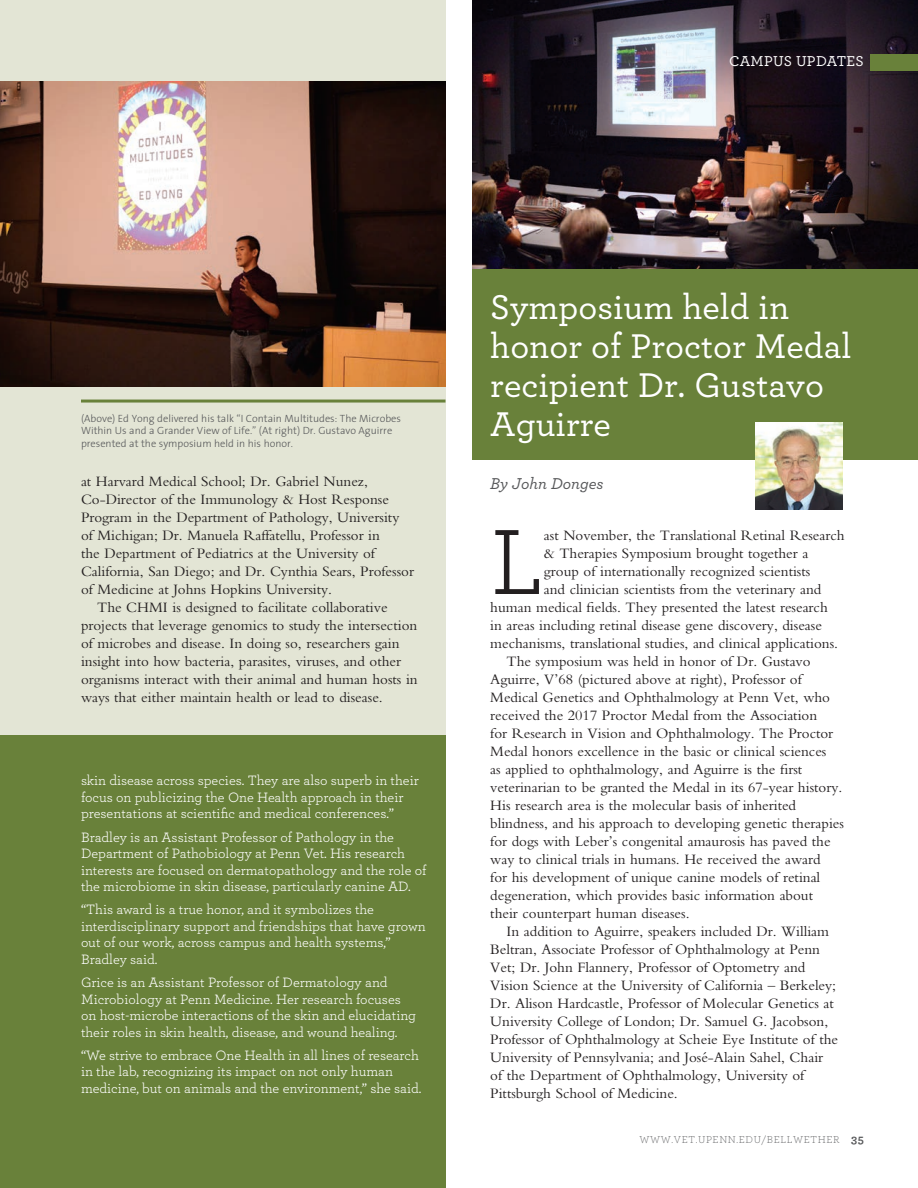
<style>
.page{position:relative;width:918px;height:1188px;background:#fff}
.page>*{position:absolute;margin:0;border:0;box-sizing:border-box;transform-origin:0 0}
.text{font:97.05px "Archer";color:#231f20}
.t1{font:500 36px/39px "Archer";color:#fff}
.t2{font:italic 500 16.5px "Archer";color:#57585a}
.text-2{font:15px/18px "Bembo";color:#231f20}
.t3{font:500 15px "Archer";letter-spacing:.01em;color:#fff}
.t4{font:14.25px/16.5px "Archer";color:#fff}
.text-3{font:300 10.5px/12.6px "The Sans";color:#57585a}
.t5{font:300 10.5px "Archer";letter-spacing:.06em;color:#57585a}
.s1{font-weight:700;font-size:12px}
</style>
<div class="page">
<div style="left:0;top:0;width:446px;height:1188px;background:#e3e5d5"></div>
<div style="left:0;top:736px;width:446px;height:452px;background:#69813a"></div>
<div style="left:472px;top:242px;width:446px;height:217px;background:#69813a"></div>
<img style="left:472px;top:0;width:446px;height:268px">
<div style="left:870px;top:54px;width:48px;height:16px;background:#69813a"></div>
<img style="left:0;top:81px;width:446px;height:306px">
<hr style="left:81px;top:400px;width:365px;height:3px;background:#69813a">
<img style="left:756px;top:422px;width:87px;height:88px">
<p class="t3" style="left:729px;top:50px;width:136px">CAMPUS UPDATES</p>
<p class="text-3" style="left:81px;top:412px;width:322px">(Above) Ed Yong delivered his talk “I Contain Multitudes: The Microbes<br>Within Us and a Grander View of Life.” (At right) Dr. Gustavo Aguirre presented at the symposium held in his honor.</p>
<p class="text-2" style="left:81px;top:472px;width:335px">at Harvard Medical School; Dr. Gabriel Nunez, Co-Director of the Immunology &amp; Host Response Program in the Department of Pathology, University of Michigan; Dr. Manuela Raffatellu, Professor in<br>the Department of Pediatrics at the University of California, San Diego; and Dr. Cynthia Sears, Professor of Medicine at Johns Hopkins University.</p>
<p class="text-2" style="left:81px;top:598px;width:338px;text-indent:16px">The CHMI is designed to facilitate collaborative projects that leverage genomics to study the intersection of microbes and disease. In doing so, researchers gain insight into how bacteria, parasites, viruses, and other organisms interact with their animal and human hosts in ways that either maintain health or lead to disease.</p>
<p class="t4" style="left:81px;top:772px;width:339px">skin disease across species. They are also superb in their focus on publicizing the One Health approach in their presentations at scientific and medical conferences.”</p>
<p class="t4" style="left:81px;top:828px;width:347px">Bradley is an Assistant Professor of Pathology in the Department of Pathobiology at Penn Vet. His research interests are focused on dermatopathology and the role of the microbiome in skin disease, particularly canine AD.</p>
<p class="t4" style="left:81px;top:901px;width:346px">“This award is a true honor, and it symbolizes the interdisciplinary support and friendships that have grown out of our work, across campus and health systems,” Bradley said.</p>
<p class="t4" style="left:81px;top:973px;width:337px">Grice is an Assistant Professor of Dermatology and Microbiology at Penn Medicine. Her research focuses on host-microbe interactions of the skin and elucidating their roles in skin health, disease, and wound healing.</p>
<p class="t4" style="left:81px;top:1046px;width:342px">“We strive to embrace One Health in all lines of research in the lab, recognizing its impact on not only human medicine, but on animals and the environment,” she said.</p>
<p class="t1" style="left:490px;top:285px;width:363px">Symposium held in honor of Proctor Medal recipient Dr. Gustavo<br>Aguirre</p>
<p class="t2" style="left:490px;top:471px;width:115px">By John Donges</p>
<p class="text" style="left:490px;top:495px;width:56px">L</p>
<p class="text-2" style="left:544px;top:526px;width:302px">ast November, the Translational Retinal Research</p>
<p class="text-2" style="left:544px;top:544px;width:266px">&amp; Therapies Symposium brought together a</p>
<p class="text-2" style="left:544px;top:562px;width:268px">group of internationally recognized scientists</p>
<p class="text-2" style="left:544px;top:580px;width:279px">and clinician scientists from the veterinary and</p>
<p class="text-2" style="left:490px;top:598px;width:339px">human medical fields. They presented the latest research</p>
<p class="text-2" style="left:490px;top:616px;width:333px">in areas including retinal disease gene discovery, disease</p>
<p class="text-2" style="left:490px;top:634px;width:349px">mechanisms, translational studies, and clinical applications.</p>
<p class="text-2" style="left:490px;top:652px;width:355px;text-indent:16px">The symposium was held in honor of Dr. Gustavo Aguirre, V’68 (pictured above at right), Professor of Medical Genetics and Ophthalmology at Penn Vet, who received the 2017 Proctor Medal from the Association<br>for Research in Vision and Ophthalmology. The Proctor Medal honors excellence in the basic or clinical sciences<br>as applied to ophthalmology, and Aguirre is the first veterinarian to be granted the Medal in its 67-year history.<br>His research area is the molecular basis of inherited blindness, and his approach to developing genetic therapies for dogs with Leber’s congenital amaurosis has paved the way to clinical trials in humans. He received the award<br>for his development of unique canine models of retinal degeneration, which provides basic information about their counterpart human diseases.</p>
<p class="text-2" style="left:490px;top:922px;width:349px;text-indent:16px">In addition to Aguirre, speakers included Dr. William Beltran, Associate Professor of Ophthalmology at Penn Vet; Dr. John Flannery, Professor of Optometry and Vision Science at the University of California – Berkeley; Dr. Alison Hardcastle, Professor of Molecular Genetics at University College of London; Dr. Samuel G. Jacobson, Professor of Ophthalmology at Scheie Eye Institute of the University of Pennsylvania; and José-Alain Sahel, Chair of the Department of Ophthalmology, University of Pittsburgh School of Medicine.</p>
<p class="t5" style="left:639px;top:1132px;width:226px">WWW.VET.UPENN.EDU/BELLWETHER <span class="s1">35</span></p>
</div>
